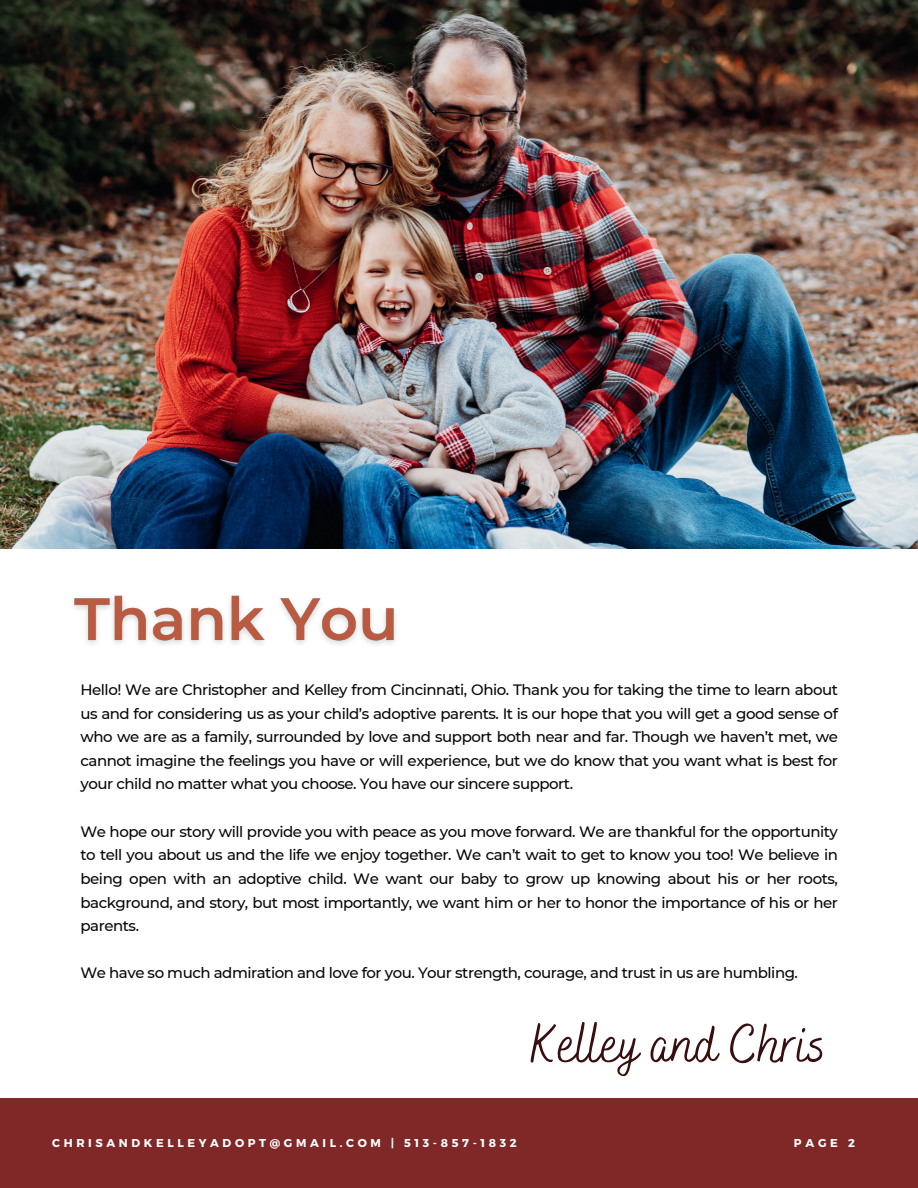
<style>
.page{position:relative;width:918px;height:1188px;background:#fff}
.page>*{position:absolute;margin:0;border:0;box-sizing:border-box;transform-origin:0 0}
.t1{font:54.15px "Bakerie Smooth";color:#370f0f}
.t2{font:500 15px/23.7px "Montserrat";letter-spacing:-.03em;color:#080704;text-align:justify}
.t3{font:700 11.4px "Montserrat";letter-spacing:.32em;color:#fff}
</style>
<div class="page">
<div style="left:0;top:1099px;width:918px;height:89px;background:#7f2827"></div>
<img style="left:0;top:0;width:918px;height:549px">
<img style="left:73px;top:595px;width:323px;height:50px">
<p class="t2" style="left:80px;top:677px;width:759px">Hello! We are Christopher and Kelley from Cincinnati, Ohio. Thank you for taking the time to learn about us and for considering us as your child’s adoptive parents. It is our hope that you will get a good sense of who we are as a family, surrounded by love and support both near and far. Though we haven’t met, we cannot imagine the feelings you have or will experience, but we do know that you want what is best for your child no matter what you choose. You have our sincere support.</p>
<p class="t2" style="left:80px;top:819px;width:759px">We hope our story will provide you with peace as you move forward. We are thankful for the opportunity to tell you about us and the life we enjoy together. We can’t wait to get to know you too! We believe in being open with an adoptive child. We want our baby to grow up knowing about his or her roots, background, and story, but most importantly, we want him or her to honor the importance of his or her parents.</p>
<p class="t2" style="left:80px;top:961px;width:719px">We have so much admiration and love for you. Your strength, courage, and trust in us are humbling.</p>
<h1 class="t1" style="left:530px;top:1011px;width:298px">Kelley and Chris</h1>
<p class="t3" style="left:52px;top:1136px;width:466px">CHRISANDKELLEYADOPT@GMAIL.COM | 513-857-1832</p>
<p class="t3" style="left:794px;top:1136px;width:63px">PAGE 2</p>
</div>
